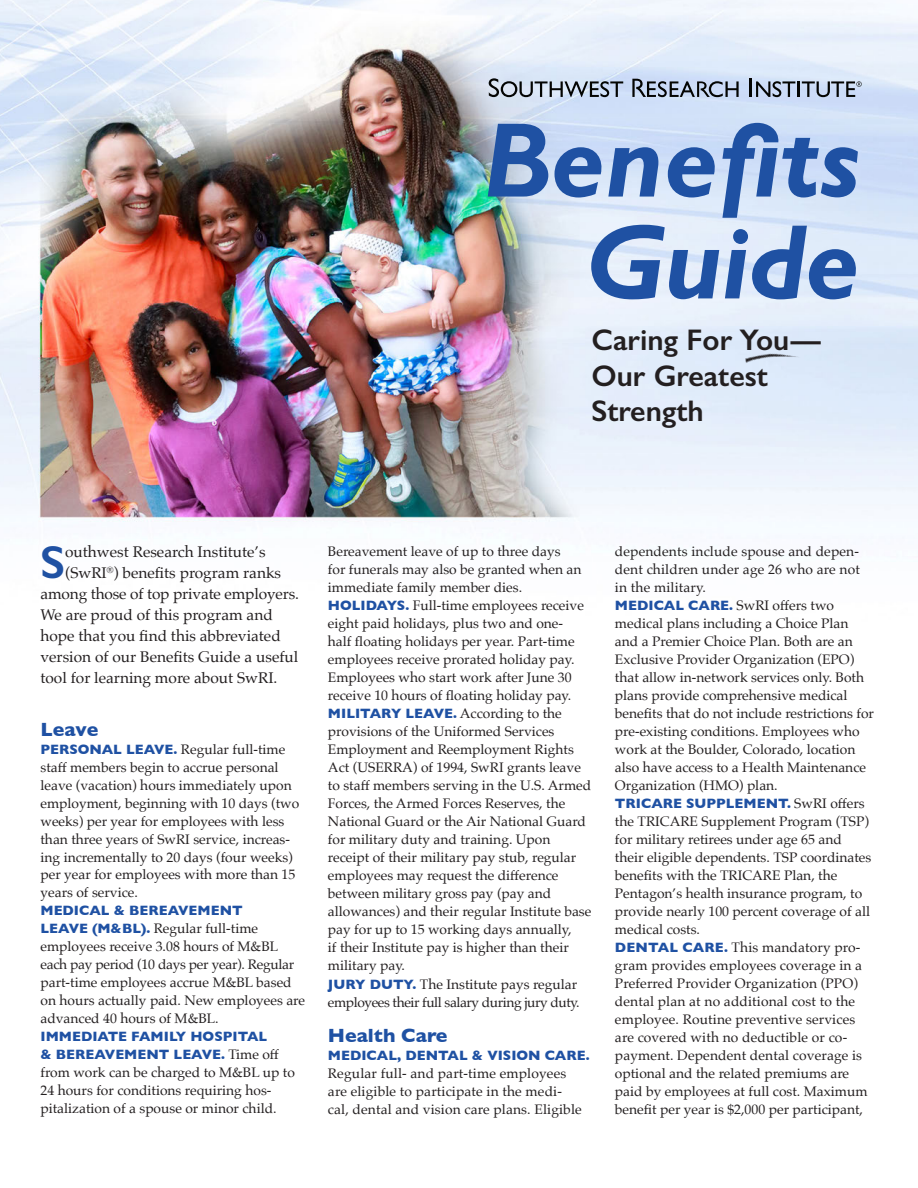
<style>
.page{position:relative;width:918px;height:1188px;background:#fff}
.page>*{position:absolute;margin:0;border:0;box-sizing:border-box;transform-origin:0 0}
.Subhead{font:italic 700 106.65px "Gill Sans Std";color:#1f51a3}
.Body_Text_First_Para{font:600 46.2px "Gill Sans";color:#1f51a3}
.t1{font:600 29.85px "Gill Sans";color:#231f20}
.Head{font:700 19.5px "Gill Sans";color:#1f51a3}
.Body_Text_First_Para-2{font:15.45px "Palatino";color:#231f20}
.Body_Text{font:13.8px/18px "Palatino";color:#231f20}
.Body_Text-2{font:13.8px/18px "Palatino";letter-spacing:-.03em;color:#231f20}
.s1{font-family:"Gill Sans";font-weight:700;color:#1f51a3}
</style>
<div class="page">
<img style="left:0;top:0;width:918px;height:522px">
<svg style="left:489px;top:78px;width:134px;height:19px;background:#9ca5b2"></svg>
<svg style="left:632px;top:79px;width:107px;height:18px;background:#8a96a8"></svg>
<svg style="left:750px;top:79px;width:112px;height:18px;background:#94a0b1"></svg>
<svg style="left:745px;top:353px;width:58px;height:11px"></svg>
<p class="Subhead" style="left:483px;top:99px;width:378px">Benefits</p>
<p class="Subhead" style="left:586px;top:201px;width:275px">Guide</p>
<p class="t1" style="left:591px;top:322px;width:231px">Caring For You—</p>
<p class="t1" style="left:591px;top:357px;width:178px">Our Greatest</p>
<p class="t1" style="left:591px;top:393px;width:114px">Strength</p>
<p class="Body_Text_First_Para" style="left:40px;top:534px;width:26px">S</p>
<p class="Body_Text_First_Para-2" style="left:65px;top:539px;width:202px">outhwest Research Institute’s</p>
<p class="Body_Text_First_Para-2" style="left:65px;top:560px;width:217px">(SwRI<sup>®</sup>) benefits program ranks</p>
<p class="Body_Text_First_Para-2" style="left:40px;top:581px;width:260px">among those of top private employers.</p>
<p class="Body_Text_First_Para-2" style="left:40px;top:602px;width:234px">We are proud of this program and</p>
<p class="Body_Text_First_Para-2" style="left:40px;top:623px;width:242px">hope that you find this abbreviated</p>
<p class="Body_Text_First_Para-2" style="left:40px;top:644px;width:259px">version of our Benefits Guide a useful</p>
<p class="Body_Text_First_Para-2" style="left:40px;top:665px;width:238px">tool for learning more about SwRI.</p>
<p class="Head" style="left:40px;top:713px;width:59px">Leave</p>
<p class="Body_Text" style="left:40px;top:740px;width:260px"><span class="s1">PERSONAL LEAVE.</span> Regular full-time staff members begin to accrue personal leave (vacation) hours immediately upon employment, beginning with 10 days (two weeks) per year for employees with less than three years of SwRI service, increas&shy;ing incrementally to 20 days (four weeks) per year for employees with more than 15 years of service.</p>
<p class="Body_Text" style="left:40px;top:902px;width:266px"><span class="s1">MEDICAL &amp; BEREAVEMENT<br>LEAVE (M&amp;BL).</span> Regular full-time employees receive 3.08 hours of M&amp;BL each pay period (10 days per year). Regular part-time employees accrue M&amp;BL based on hours actually paid. New employees are advanced 40 hours of M&amp;BL.</p>
<p class="Body_Text" style="left:40px;top:1028px;width:256px"><span class="s1">IMMEDIATE FAMILY HOSPITAL<br>&amp; BEREAVEMENT LEAVE.</span> Time off from work can be charged to M&amp;BL up to 24 hours for conditions requiring hos&shy;pitalization of a spouse or minor child.</p>
<p class="Body_Text" style="left:328px;top:542px;width:255px">Bereavement leave of up to three days for funerals may also be granted when an immediate family member dies.</p>
<p class="Body_Text" style="left:328px;top:596px;width:258px"><span class="s1">HOLIDAYS.</span> Full-time employees receive eight paid holidays, plus two and one&shy;half floating holidays per year. Part-time employees receive prorated holiday pay.<br>Employees who start work after June 30 receive 10 hours of floating holiday pay.</p>
<p class="Body_Text" style="left:328px;top:705px;width:265px"><span class="s1">MILITARY LEAVE.</span> According to the provisions of the Uniformed Services Employment and Reemployment Rights Act (USERRA) of 1994, SwRI grants leave to staff members serving in the U.S. Armed Forces, the Armed Forces Reserves, the National Guard or the Air National Guard for military duty and training. Upon receipt of their military pay stub, regular employees may request the difference between military gross pay (pay and allowances) and their regular Institute base pay for up to 15 working days annually,<br>if their Institute pay is higher than their military pay.</p>
<p class="Body_Text-2" style="left:328px;top:975px;width:253px"><span class="s1">JURY DUTY.</span> The Institute pays regular employees their full salary during jury duty.</p>
<p class="Head" style="left:328px;top:1019px;width:121px">Health Care</p>
<p class="Body_Text" style="left:328px;top:1046px;width:263px"><span class="s1">MEDICAL, DENTAL &amp; VISION CARE.<br></span>Regular full- and part-time employees<br>are eligible to participate in the medi-<br>cal, dental and vision care plans. Eligible</p>
<p class="Body_Text" style="left:615px;top:542px;width:246px;text-align:justify">dependents include spouse and depen&shy;dent children under age 26 who are not in the military.</p>
<p class="Body_Text" style="left:615px;top:596px;width:261px"><span class="s1">MEDICAL CARE.</span> SwRI offers two medical plans including a Choice Plan and a Premier Choice Plan. Both are an Exclusive Provider Organization (EPO) that allow in-network services only. Both plans provide comprehensive medical benefits that do not include restrictions for pre-existing conditions. Employees who work at the Boulder, Colorado, location also have access to a Health Maintenance Organization (HMO) plan.</p>
<p class="Body_Text" style="left:615px;top:794px;width:258px"><span class="s1">TRICARE SUPPLEMENT.</span> SwRI offers the TRICARE Supplement Program (TSP) for military retirees under age 65 and their eligible dependents. TSP coordinates benefits with the TRICARE Plan, the Pentagon’s health insurance program, to provide nearly 100 percent coverage of all medical costs.</p>
<p class="Body_Text" style="left:615px;top:938px;width:254px"><span class="s1">DENTAL CARE.</span> This mandatory pro&shy;gram provides employees coverage in a Preferred Provider Organization (PPO) dental plan at no additional cost to the employee. Routine preventive services are covered with no deductible or co&shy;payment. Dependent dental coverage is optional and the related premiums are paid by employees at full cost. Maximum benefit per year is $2,000 per participant,</p>
</div>
